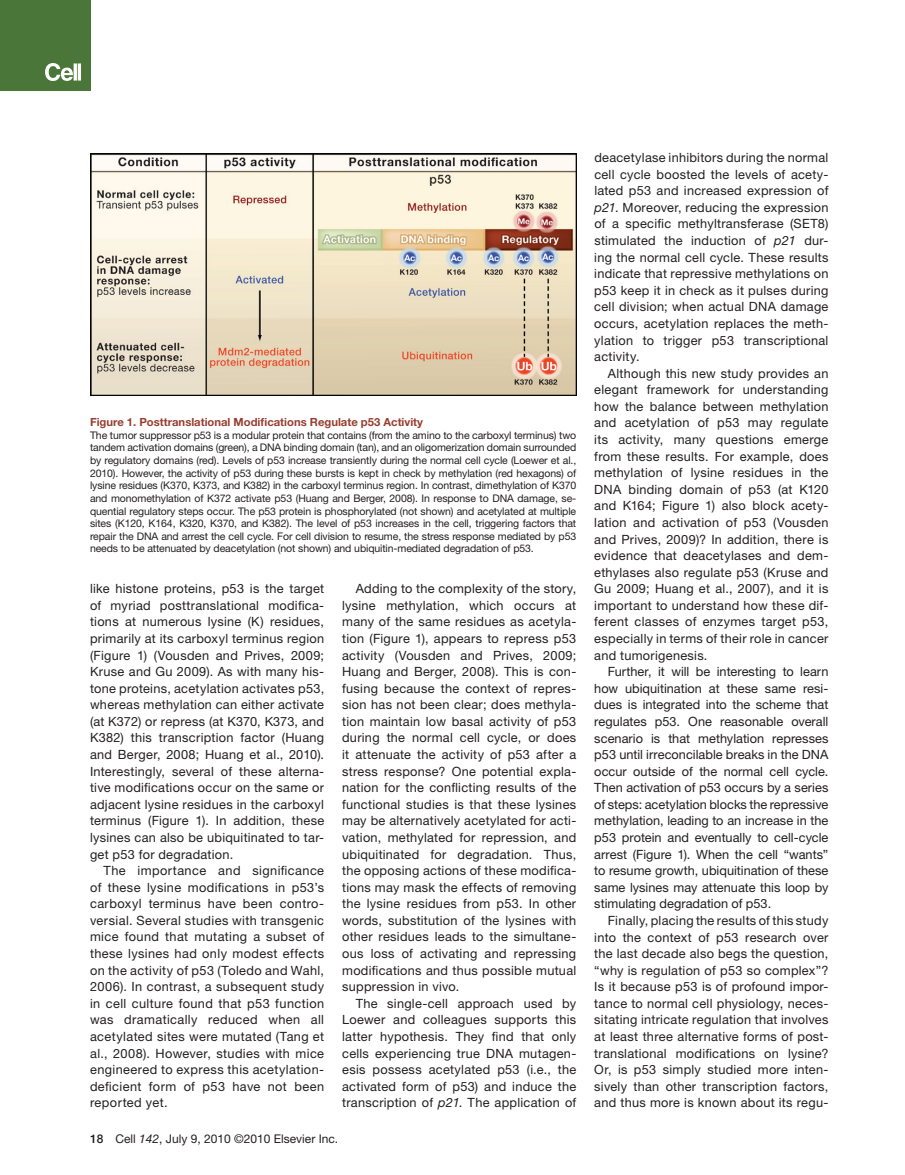
<style>
.page{position:relative;width:905px;height:1175px;background:#fff}
.page>*{position:absolute;margin:0;border:0;box-sizing:border-box;transform-origin:0 0}
.t1{font:12.75px/16.5px "Helvetica Neue LT Std";letter-spacing:.02em;color:#231f20;text-align:justify}
.t2{font:12px "Helvetica Neue LT Std";color:#231f20}
.t3{font:700 11.25px "Helvetica Neue LT Std";color:#973e2f}
.t4{font:10.5px/12.6px "Helvetica Neue LT Std";letter-spacing:-.01em;color:#231f20;text-align:justify}
.s1{font-style:italic}
.s2{font-weight:500}
</style>
<div class="page">
<div style="left:0;top:0;width:90px;height:90px;background:#4a7639"></div>
<svg style="left:45px;top:63px;width:36px;height:18px"></svg>
<img style="left:90px;top:153px;width:486px;height:243px">
<p class="t3" style="left:90px;top:415px;width:334px">Figure 1. Posttranslational Modifications Regulate p53 Activity</p>
<p class="t4" style="left:90px;top:429px;width:488px">The tumor suppressor p53 is a modular protein that contains (from the amino to the carboxyl terminus) two tandem activation domains (green), a DNA binding domain (tan), and an oligomerization domain surrounded by regulatory domains (red). Levels of p53 increase transiently during the normal cell cycle (Loewer et al., 2010). However, the activity of p53 during these bursts is kept in check by methylation (red hexagons) of lysine residues (K370, K373, and K382) in the carboxyl terminus region. In contrast, dimethylation of K370 and monomethylation of K372 activate p53 (Huang and Berger, 2008). In response to DNA damage, se&shy;quential regulatory steps occur. The p53 protein is phosphorylated (not shown) and acetylated at multiple sites (K120, K164, K320, K370, and K382). The level of p53 increases in the cell, triggering factors that repair the DNA and arrest the cell cycle. For cell division to resume, the stress response mediated by p53 needs to be attenuated by deacetylation (not shown) and ubiquitin-mediated degradation of p53.</p>
<p class="t1" style="left:90px;top:580px;width:236px">like histone proteins, p53 is the target of myriad posttranslational modifica&shy;tions at numerous lysine (K) residues, primarily at its carboxyl terminus region (Figure 1) (Vousden and Prives, 2009; Kruse and Gu 2009). As with many his&shy;tone proteins, acetylation activates p53, whereas methylation can either activate (at K372) or repress (at K370, K373, and K382) this transcription factor (Huang and Berger, 2008; Huang et al., 2010).<br>Interestingly, several of these alterna&shy;tive modifications occur on the same or adjacent lysine residues in the carboxyl terminus (Figure 1). In addition, these lysines can also be ubiquitinated to tar&shy;get p53 for degradation.</p>
<p class="t1" style="left:90px;top:862px;width:236px;text-indent:14px">The importance and significance of these lysine modifications in p53’s carboxyl terminus have been contro&shy;versial. Several studies with transgenic mice found that mutating a subset of these lysines had only modest effects on the activity of p53 (Toledo and Wahl, 2006). In contrast, a subsequent study in cell culture found that p53 function was dramatically reduced when all acetylated sites were mutated (Tang et al., 2008). However, studies with mice engineered to express this acetylation&shy;deficient form of p53 have not been reported yet.</p>
<p class="t1" style="left:342px;top:580px;width:236px;text-indent:14px">Adding to the complexity of the story, lysine methylation, which occurs at many of the same residues as acetyla&shy;tion (Figure 1), appears to repress p53 activity (Vousden and Prives, 2009; Huang and Berger, 2008). This is con&shy;fusing because the context of repres&shy;sion has not been clear; does methyla&shy;tion maintain low basal activity of p53 during the normal cell cycle, or does it attenuate the activity of p53 after a stress response? One potential expla&shy;nation for the conflicting results of the functional studies is that these lysines may be alternatively acetylated for acti&shy;vation, methylated for repression, and ubiquitinated for degradation. Thus, the opposing actions of these modifica&shy;tions may mask the effects of removing the lysine residues from p53. In other words, substitution of the lysines with other residues leads to the simultane&shy;ous loss of activating and repressing modifications and thus possible mutual suppression in vivo.</p>
<p class="t1" style="left:342px;top:994px;width:236px;text-indent:14px">The single-cell approach used by Loewer and colleagues supports this latter hypothesis. They find that only cells experiencing true DNA mutagen&shy;esis possess acetylated p53 (i.e., the activated form of p53) and induce the transcription of <span class="s1">p21</span>. The application of</p>
<p class="t2" style="left:90px;top:1131px;width:250px"><span class="s2">18</span> Cell <span class="s1">142</span>, July 9, 2010 ©2010 Elsevier Inc.</p>
<p class="t1" style="left:594px;top:149px;width:236px">deacetylase inhibitors during the normal cell cycle boosted the levels of acety&shy;lated p53 and increased expression of <span class="s1">p21</span>. Moreover, reducing the expression of a specific methyltransferase (SET8) stimulated the induction of <span class="s1">p21</span> dur&shy;ing the normal cell cycle. These results indicate that repressive methylations on p53 keep it in check as it pulses during cell division; when actual DNA damage occurs, acetylation replaces the meth&shy;ylation to trigger p53 transcriptional activity.</p>
<p class="t1" style="left:594px;top:365px;width:236px;text-indent:14px">Although this new study provides an elegant framework for understanding how the balance between methylation and acetylation of p53 may regulate its activity, many questions emerge from these results. For example, does methylation of lysine residues in the DNA binding domain of p53 (at K120 and K164; Figure 1) also block acety&shy;lation and activation of p53 (Vousden and Prives, 2009)? In addition, there is evidence that deacetylases and dem&shy;ethylases also regulate p53 (Kruse and Gu 2009; Huang et al., 2007), and it is important to understand how these dif&shy;ferent classes of enzymes target p53, especially in terms of their role in cancer and tumorigenesis.</p>
<p class="t1" style="left:594px;top:663px;width:236px;text-indent:14px">Further, it will be interesting to learn how ubiquitination at these same resi&shy;dues is integrated into the scheme that regulates p53. One reasonable overall scenario is that methylation represses p53 until irreconcilable breaks in the DNA occur outside of the normal cell cycle.<br>Then activation of p53 occurs by a series of steps: acetylation blocks the repressive methylation, leading to an increase in the p53 protein and eventually to cell-cycle arrest (Figure 1). When the cell “wants” to resume growth, ubiquitination of these same lysines may attenuate this loop by stimulating degradation of p53.</p>
<p class="t1" style="left:594px;top:912px;width:236px;text-indent:14px">Finally, placing the results of this study into the context of p53 research over the last decade also begs the question, “why is regulation of p53 so complex”?<br>Is it because p53 is of profound impor&shy;tance to normal cell physiology, neces&shy;sitating intricate regulation that involves at least three alternative forms of post&shy;translational modifications on lysine?<br>Or, is p53 simply studied more inten&shy;sively than other transcription factors, and thus more is known about its regu-</p>
</div>
